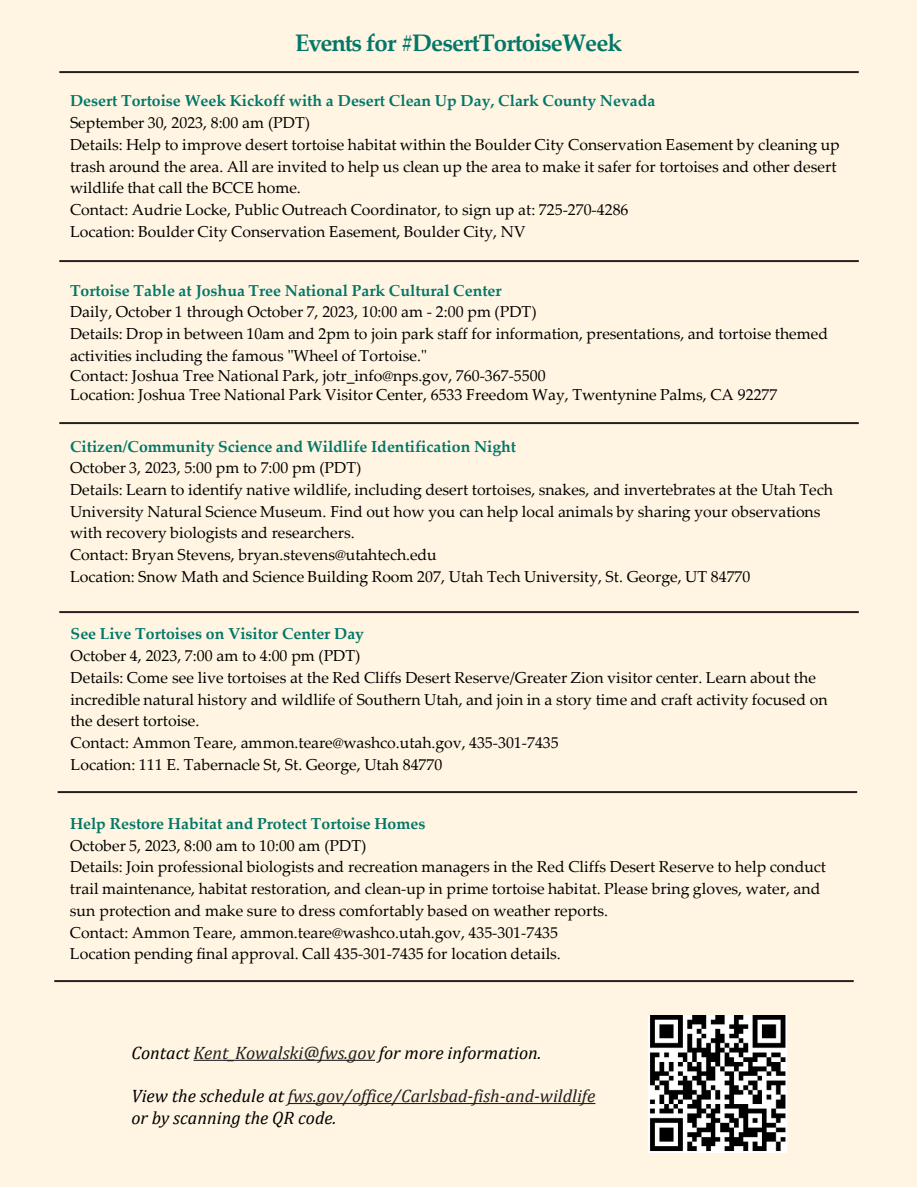
<style>
.page{position:relative;width:918px;height:1188px;background:#fff}
.page>*{position:absolute;margin:0;border:0;box-sizing:border-box;transform-origin:0 0}
.t1{font:700 24px "Palatino Linotype";letter-spacing:-.035em;color:#037769}
.t2{font:italic 18px "Cambria";letter-spacing:.005em;color:#000}
.t3{font:italic 18px "Cambria";color:#231f20}
.t4{font:15.9px/21.8px "Palatino Linotype";color:#000}
.t5{font:700 15.9px "Palatino Linotype";color:#037769}
.s1{color:#231f20}
.s2{color:#000}
</style>
<div class="page">
<div style="left:0;top:0;width:917px;height:1187px;background:#fff5e2"></div>
<hr style="left:59px;top:71px;width:800px;height:2px;background:#231f20">
<hr style="left:59px;top:260px;width:800px;height:2px;background:#231f20">
<hr style="left:59px;top:422px;width:800px;height:2px;background:#231f20">
<hr style="left:59px;top:611px;width:800px;height:2px;background:#231f20">
<hr style="left:54px;top:980px;width:800px;height:2px;background:#231f20">
<svg style="left:193px;top:1060px;width:182px;height:1px"></svg>
<svg style="left:288px;top:1103px;width:307px;height:1px"></svg>
<hr style="left:58px;top:791px;width:799px;height:2px;background:#231f20">
<img style="left:648px;top:1016px;width:139px;height:137px">
<h2 class="t1" style="left:295px;top:26px;width:328px">Events for #DesertTortoiseWeek</h2>
<p class="t5" style="left:70px;top:90px;width:587px">Desert Tortoise Week Kickoff with a Desert Clean Up Day, Clark County Nevada</p>
<p class="t4" style="left:70px;top:111px;width:242px">September 30, 2023, 8:00 am (PDT)</p>
<p class="t4" style="left:70px;top:133px;width:771px">Details: Help to improve desert tortoise habitat within the Boulder City Conservation Easement by cleaning up trash around the area. All are invited to help us clean up the area to make it safer for tortoises and other desert wildlife that call the BCCE home.</p>
<p class="t4" style="left:70px;top:198px;width:560px">Contact: Audrie Locke, Public Outreach Coordinator, to sign up at: 725-270-4286</p>
<p class="t4" style="left:70px;top:220px;width:457px">Location: Boulder City Conservation Easement, Boulder City, NV</p>
<p class="t5" style="left:70px;top:279px;width:433px">Tortoise Table at Joshua Tree National Park Cultural Center</p>
<p class="t4" style="left:70px;top:300px;width:468px">Daily, October 1 through October 7, 2023, 10:00 am - 2:00 pm (PDT)</p>
<p class="t4" style="left:70px;top:322px;width:759px">Details: Drop in between 10am and 2pm to join park staff for information, presentations, and tortoise themed activities including the famous "Wheel of Tortoise."</p>
<p class="t4" style="left:70px;top:364px;width:477px">Contact: Joshua Tree National Park, jotr_info@nps.gov, 760-367-5500</p>
<p class="t4" style="left:70px;top:383px;width:709px">Location: Joshua Tree National Park Visitor Center, 6533 Freedom Way, Twentynine Palms, CA 92277</p>
<p class="t5" style="left:70px;top:435px;width:448px">Citizen/Community Science and Wildlife Identification Night</p>
<p class="t4" style="left:70px;top:456px;width:293px">October 3, 2023, 5:00 pm to 7:00 pm (PDT)</p>
<p class="t4" style="left:70px;top:478px;width:765px">Details: Learn to identify native wildlife, including desert tortoises, snakes, and invertebrates at the Utah Tech<br>University Natural Science Museum. Find out how you can help local animals by sharing your observations with recovery biologists and researchers.</p>
<p class="t4" style="left:70px;top:543px;width:368px">Contact: Bryan Stevens, bryan.stevens@utahtech.edu</p>
<p class="t4" style="left:70px;top:565px;width:682px">Location: Snow Math and Science Building Room 207, Utah Tech University, St. George, UT 84770</p>
<p class="t5" style="left:71px;top:623px;width:295px">See Live Tortoises on Visitor Center Day</p>
<p class="t4" style="left:71px;top:644px;width:291px">October 4, 2023, 7:00 am to 4:00 pm (PDT)</p>
<p class="t4" style="left:71px;top:666px;width:759px">Details: Come see live tortoises at the Red Cliffs Desert Reserve/Greater Zion visitor center. Learn about the incredible natural history and wildlife of Southern Utah, and join in a story time and craft activity focused on the desert tortoise.</p>
<p class="t4" style="left:71px;top:731px;width:490px">Contact: Ammon Teare, ammon.teare@washco.utah.gov, 435-301-7435</p>
<p class="t4" style="left:71px;top:753px;width:373px">Location: 111 E. Tabernacle St, St. George, Utah 84770</p>
<p class="t5" style="left:70px;top:812px;width:357px">Help Restore Habitat and Protect Tortoise Homes</p>
<p class="t4" style="left:70px;top:834px;width:298px">October 5, 2023, 8:00 am to 10:00 am (PDT)</p>
<p class="t4" style="left:70px;top:856px;width:758px">Details: Join professional biologists and recreation managers in the Red Cliffs Desert Reserve to help conduct trail maintenance, habitat restoration, and clean-up in prime tortoise habitat. Please bring gloves, water, and sun protection and make sure to dress comfortably based on weather reports.</p>
<p class="t4" style="left:70px;top:921px;width:490px">Contact: Ammon Teare, ammon.teare@washco.utah.gov, 435-301-7435</p>
<p class="t4" style="left:70px;top:943px;width:492px">Location pending final approval. Call 435-301-7435 for location details.</p>
<p class="t2" style="left:131px;top:1040px;width:412px">Contact <span class="s1">Kent_Kowalski@fws.gov</span> for more information.</p>
<p class="t3" style="left:131px;top:1083px;width:465px"><span class="s2">View the schedule at</span> fws.gov/office/Carlsbad-fish-and-wildlife</p>
<p class="t2" style="left:131px;top:1105px;width:207px">or by scanning the QR code.</p>
</div>
